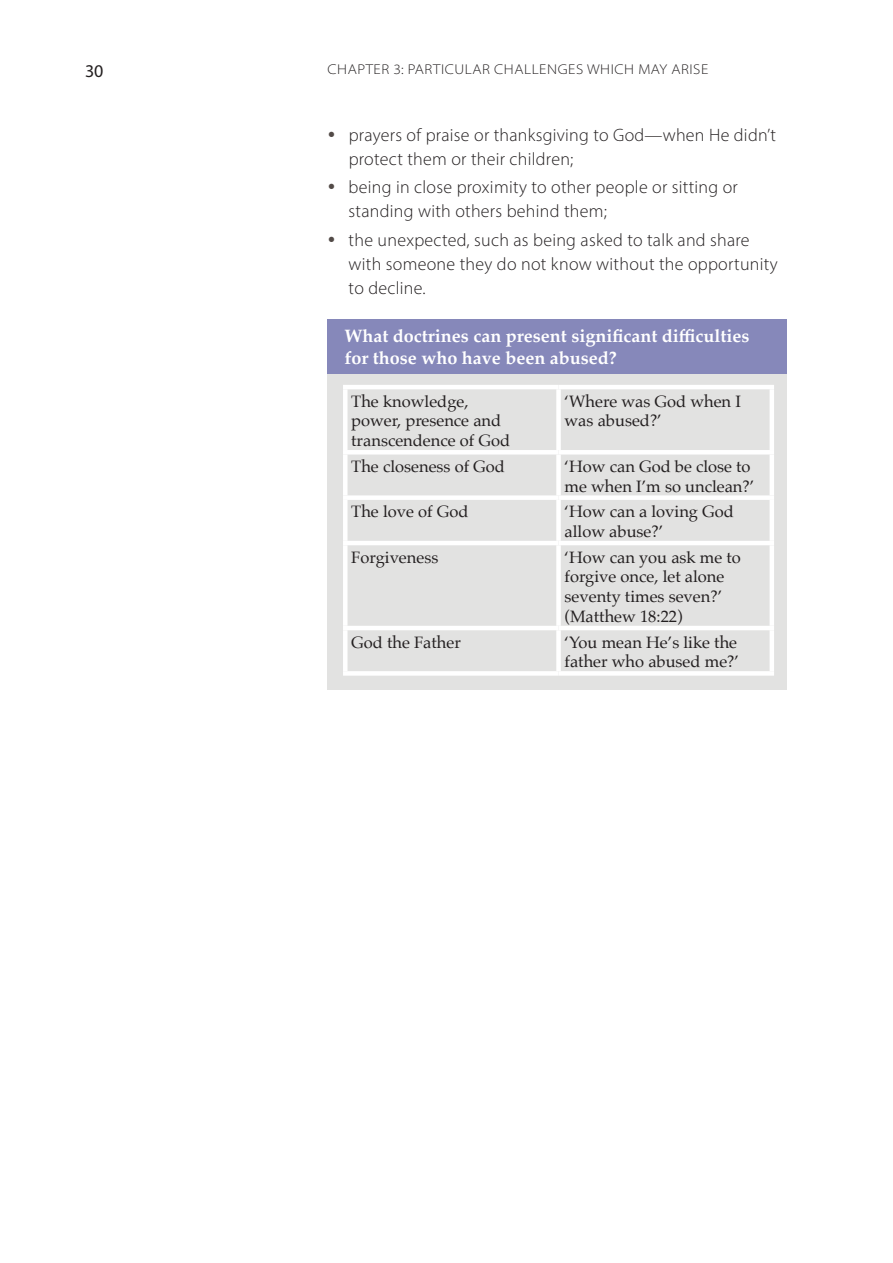
<style>
.page{position:relative;width:893px;height:1263px;background:#fff}
.page>*{position:absolute;margin:0;border:0;box-sizing:border-box;transform-origin:0 0}
.t1{font:300 18px/24px "Myriad Pro";letter-spacing:.015em;color:#231f20}
.t2{font:700 18px/21.6px "Palatino";color:#fff}
.t3{font:18px "Myriad Pro";color:#231f20}
.t4{font:16.5px/19.8px "Palatino";color:#231f20}
.t5{font:300 semi-expanded 14.25px "Myriad Pro";letter-spacing:.04em;color:#231f20}
.s1{color:#524a47}
</style>
<div class="page">
<div style="left:327px;top:367px;width:460px;height:323px;background:#e2e2e1"></div>
<div style="left:327px;top:319px;width:460px;height:55px;background:#8688ba"></div>
<hr style="left:343px;top:385px;width:216px;height:4px;background:#fff">
<hr style="left:343px;top:389px;width:4px;height:61px;background:#fff">
<hr style="left:559px;top:385px;width:215px;height:4px;background:#fff">
<div style="left:556px;top:389px;width:5px;height:61px;background:#fff"></div>
<hr style="left:770px;top:389px;width:4px;height:61px;background:#fff">
<hr style="left:343px;top:450px;width:216px;height:4px;background:#fff">
<hr style="left:343px;top:454px;width:4px;height:41px;background:#fff">
<hr style="left:559px;top:450px;width:215px;height:4px;background:#fff">
<div style="left:556px;top:454px;width:5px;height:41px;background:#fff"></div>
<hr style="left:770px;top:454px;width:4px;height:41px;background:#fff">
<div style="left:343px;top:495px;width:216px;height:5px;background:#fff"></div>
<hr style="left:343px;top:500px;width:4px;height:41px;background:#fff">
<div style="left:559px;top:495px;width:215px;height:5px;background:#fff"></div>
<div style="left:556px;top:500px;width:5px;height:41px;background:#fff"></div>
<hr style="left:770px;top:500px;width:4px;height:41px;background:#fff">
<hr style="left:343px;top:541px;width:216px;height:4px;background:#fff">
<hr style="left:343px;top:545px;width:4px;height:81px;background:#fff">
<hr style="left:559px;top:541px;width:215px;height:4px;background:#fff">
<div style="left:556px;top:545px;width:5px;height:81px;background:#fff"></div>
<hr style="left:770px;top:545px;width:4px;height:81px;background:#fff">
<hr style="left:343px;top:626px;width:216px;height:4px;background:#fff">
<hr style="left:343px;top:630px;width:4px;height:41px;background:#fff">
<hr style="left:559px;top:626px;width:215px;height:4px;background:#fff">
<div style="left:556px;top:630px;width:5px;height:41px;background:#fff"></div>
<hr style="left:770px;top:630px;width:4px;height:41px;background:#fff">
<div style="left:343px;top:671px;width:216px;height:5px;background:#fff"></div>
<div style="left:559px;top:671px;width:215px;height:5px;background:#fff"></div>
<p class="t3" style="left:85px;top:60px;width:20px">30</p>
<p class="t5" style="left:328px;top:61px;width:382px">CHAPTER 3: PARTICULAR CHALLENGES WHICH MAY ARISE</p>
<p class="t1" style="left:349px;top:123px;width:429px;text-indent:-21px"><span class="s1">•</span> prayers of praise or thanksgiving to God—when He didn’t protect them or their children;</p>
<p class="t1" style="left:349px;top:175px;width:391px;text-indent:-21px"><span class="s1">•</span> being in close proximity to other people or sitting or standing with others behind them;</p>
<p class="t1" style="left:349px;top:227px;width:431px;text-indent:-21px"><span class="s1">•</span> the unexpected, such as being asked to talk and share with someone they do not know without the opportunity to decline.</p>
<p class="t2" style="left:344px;top:325px;width:406px">What doctrines can present significant difficulties for those who have been abused?</p>
<p class="t4" style="left:351px;top:391px;width:160px">The knowledge, power, presence and transcendence of God</p>
<p class="t4" style="left:565px;top:391px;width:178px">‘Where was God when I was abused?’</p>
<p class="t4" style="left:351px;top:456px;width:155px">The closeness of God</p>
<p class="t4" style="left:565px;top:456px;width:191px">‘How can God be close to me when I’m so unclean?’</p>
<p class="t4" style="left:351px;top:502px;width:119px">The love of God</p>
<p class="t4" style="left:565px;top:502px;width:171px">‘How can a loving God allow abuse?’</p>
<p class="t4" style="left:351px;top:547px;width:89px">Forgiveness</p>
<p class="t4" style="left:565px;top:547px;width:178px">‘How can you ask me to forgive once, let alone seventy times seven?’ (Matthew 18:22)</p>
<p class="t4" style="left:351px;top:632px;width:111px">God the Father</p>
<p class="t4" style="left:565px;top:632px;width:176px">‘You mean He’s like the father who abused me?’</p>
</div>
